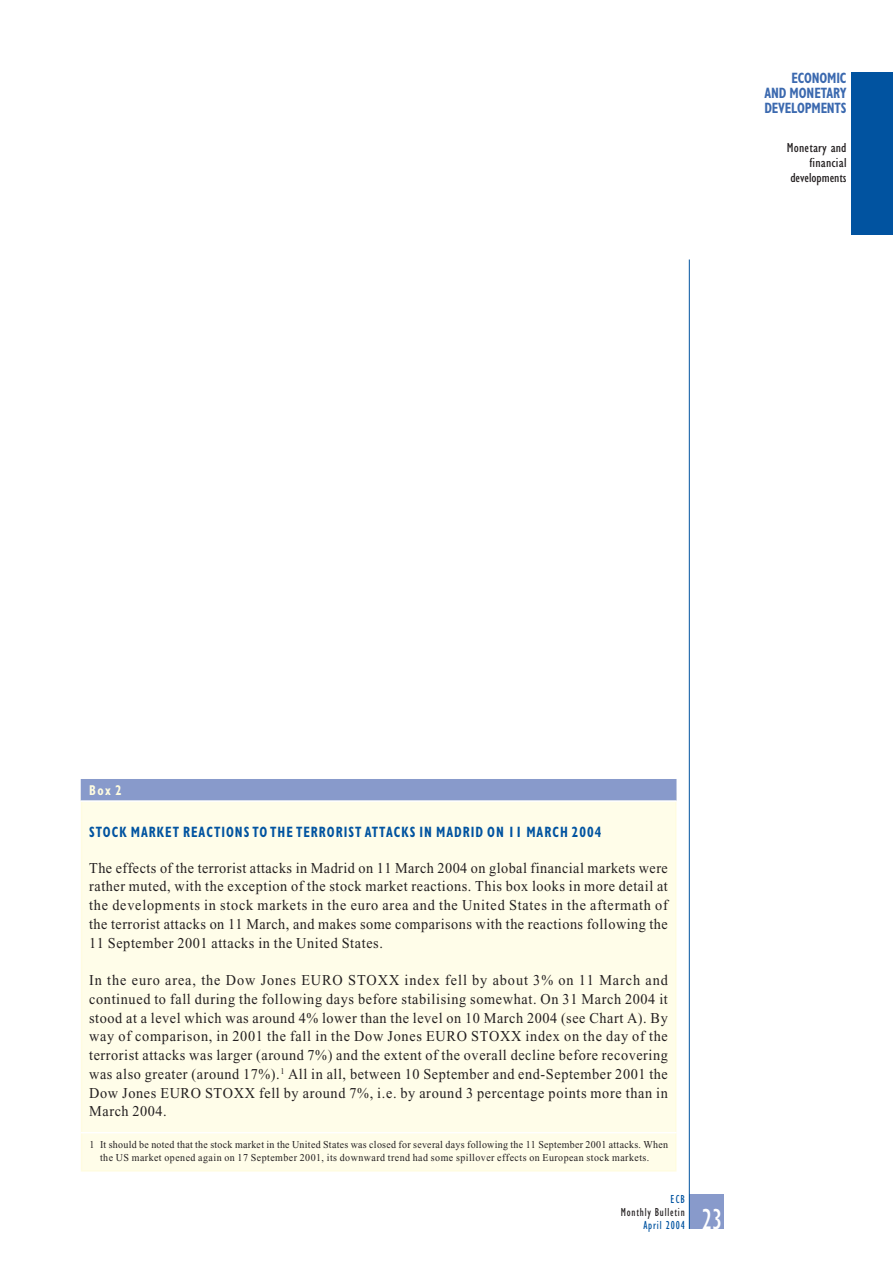
<style>
.page{position:relative;width:893px;height:1263px;background:#fff}
.page>*{position:absolute;margin:0;border:0;box-sizing:border-box;transform-origin:0 0}
.t1{font:condensed 30px "Gill Sans";color:#fff;scale:.95 1}
.t2{font:15px/18.8px "Times";letter-spacing:.04em;color:#231f20;text-align:justify;scale:.95 1}
.t3{font:700 condensed 15px "Gill Sans";letter-spacing:.075em;color:#0153a0;scale:.85 1}
.t4{font:700 condensed 15px/15px "Gill Sans";letter-spacing:-.015em;color:#3b69af;text-align:justify;scale:.85 1}
.t5{font:700 condensed 14.25px "Gill Sans";color:#fffce0;scale:.85 1}
.t6{font:condensed 13.5px/15px "Gill Sans";letter-spacing:.01em;color:#231f20;text-align:right;scale:1.1 1}
.t7{font:condensed 12px "Gill Sans";letter-spacing:.07em;color:#231f20;scale:.95 1}
.t8{font:condensed 12px "Gill Sans";letter-spacing:.075em;color:#0153a0;scale:.95 1}
.t9{font:10.5px/13.5px "Times";letter-spacing:.03em;color:#231f20;scale:.95 1}
</style>
<div class="page">
<div style="left:689px;top:1195px;width:34px;height:34px;background:#889acb"></div>
<hr style="left:689px;top:260px;width:1px;height:969px;background:#0153a0">
<div style="left:850px;top:72px;width:42px;height:163px;background:#0153a0"></div>
<div style="left:81px;top:793px;width:595px;height:379px;background:#fffde9"></div>
<div style="left:81px;top:779px;width:595px;height:22px;background:#889acb"></div>
<hr style="left:81px;top:800px;width:595px;height:2px;background:#fff">
<hr style="left:81px;top:1132px;width:595px;height:1px;background:#fff">
<p class="t4" style="left:764px;top:72px;width:98px;text-indent:27px">ECONOMIC AND MONETARY DEVELOPMENTS</p>
<p class="t6" style="left:786px;top:141px;width:56px">Monetary and financial developments</p>
<p class="t5" style="left:89px;top:785px;width:40px">Box 2</p>
<p class="t3" style="left:89px;top:827px;width:604px">STOCK MARKET REACTIONS TO THE TERRORIST ATTACKS IN MADRID ON 11 MARCH 2004</p>
<p class="t2" style="left:89px;top:860px;width:610px">The effects of the terrorist attacks in Madrid on 11 March 2004 on global financial markets were rather muted, with the exception of the stock market reactions. This box looks in more detail at the developments in stock markets in the euro area and the United States in the aftermath of the terrorist attacks on 11 March, and makes some comparisons with the reactions following the 11 September 2001 attacks in the United States.</p>
<p class="t2" style="left:89px;top:972px;width:610px">In the euro area, the Dow Jones EURO STOXX index fell by about 3% on 11 March and continued to fall during the following days before stabilising somewhat. On 31 March 2004 it stood at a level which was around 4% lower than the level on 10 March 2004 (see Chart A). By way of comparison, in 2001 the fall in the Dow Jones EURO STOXX index on the day of the terrorist attacks was larger (around 7%) and the extent of the overall decline before recovering was also greater (around 17%).<sup>1</sup> All in all, between 10 September and end-September 2001 the Dow Jones EURO STOXX fell by around 7%, i.e. by around 3 percentage points more than in March 2004.</p>
<p class="t9" style="left:100px;top:1139px;width:599px;text-indent:-11px">1 It should be noted that the stock market in the United States was closed for several days following the 11 September 2001 attacks. When the US market opened again on 17 September 2001, its downward trend had some spillover effects on European stock markets.</p>
<p class="t8" style="left:670px;top:1195px;width:17px">ECB</p>
<p class="t7" style="left:621px;top:1208px;width:69px">Monthly Bulletin</p>
<p class="t8" style="left:643px;top:1220px;width:45px">April 2004</p>
<h1 class="t1" style="left:702px;top:1208px;width:23px">23</h1>
</div>
